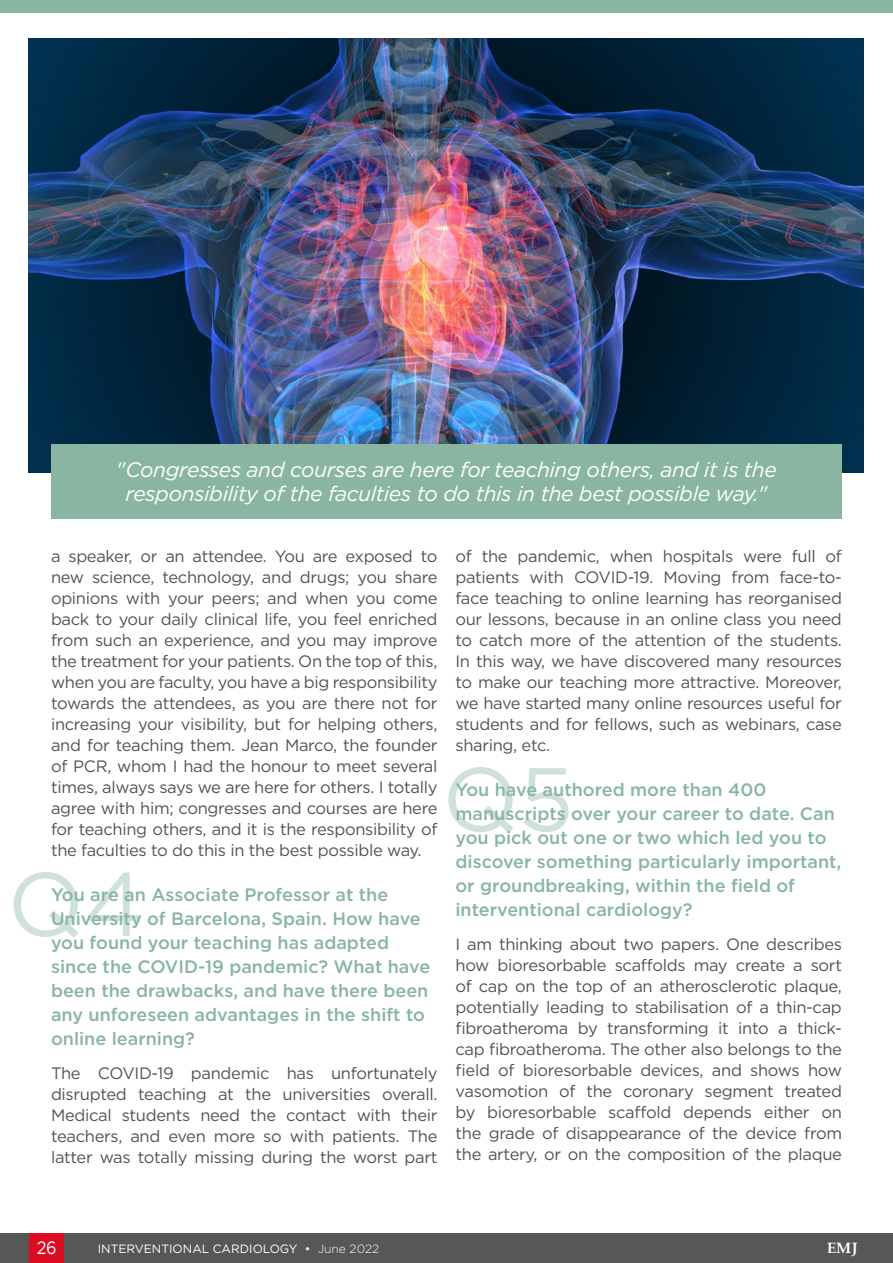
<style>
.page{position:relative;width:893px;height:1263px;background:#fff}
.page>*{position:absolute;margin:0;border:0;box-sizing:border-box;transform-origin:0 0}
.t1{font:90px "Gotham";color:#89b5a2}
.Body_Text_Quote{font:italic 21px/24px "Gotham";letter-spacing:-.02em;color:#fff;text-align:center}
.Interview_Question{font:500 18px/24px "Gotham";color:#89b5a2}
.t2{font:18px "Gotham";color:#fff;scale:.9 1}
.Body_Text{font:16.5px/21px "Gotham";letter-spacing:-.02em;color:#505457;text-align:justify}
.t3{font:700 15px "Palatino Linotype";color:#fff}
.t4{font:12px "Gotham";color:#fff}
.s1{font-weight:300}
</style>
<div class="page">
<div style="left:0;top:1233px;width:893px;height:30px;background:#575756"></div>
<div style="left:30px;top:1233px;width:34px;height:30px;background:#dc0c23"></div>
<div style="left:0;top:0;width:893px;height:13px;background:#89b5a2"></div>
<img style="left:28px;top:38px;width:835px;height:434px">
<div style="left:51px;top:444px;width:791px;height:75px;background:#89b5a2"></div>
<p class="Body_Text_Quote" style="left:116px;top:457px;width:662px">"Congresses and courses are here for teaching others, and it is the responsibility of the faculties to do this in the best possible way."</p>
<p class="Body_Text" style="left:51px;top:545px;width:388px">a speaker, or an attendee. You are exposed to new science, technology, and drugs; you share opinions with your peers; and when you come back to your daily clinical life, you feel enriched from such an experience, and you may improve the treatment for your patients. On the top of this, when you are faculty, you have a big responsibility towards the attendees, as you are there not for increasing your visibility, but for helping others, and for teaching them. Jean Marco, the founder of PCR, whom I had the honour to meet several times, always says we are here for others. I totally agree with him; congresses and courses are here for teaching others, and it is the responsibility of the faculties to do this in the best possible way.</p>
<p class="Interview_Question" style="left:51px;top:882px;width:381px">You are an Associate Professor at the University of Barcelona, Spain. How have you found your teaching has adapted since the COVID-19 pandemic? What have been the drawbacks, and have there been any unforeseen advantages in the shift to online learning?</p>
<p class="Body_Text" style="left:51px;top:1062px;width:388px">The COVID-19 pandemic has unfortunately disrupted teaching at the universities overall.<br>Medical students need the contact with their teachers, and even more so with patients. The latter was totally missing during the worst part</p>
<h1 class="t1" style="left:7px;top:846px;width:138px">Q4</h1>
<p class="Body_Text" style="left:455px;top:545px;width:388px">of the pandemic, when hospitals were full of patients with COVID-19. Moving from face-to&shy;face teaching to online learning has reorganised our lessons, because in an online class you need to catch more of the attention of the students.<br>In this way, we have discovered many resources to make our teaching more attractive. Moreover, we have started many online resources useful for students and for fellows, such as webinars, case sharing, etc.</p>
<p class="Interview_Question" style="left:455px;top:777px;width:387px">You have authored more than 400 manuscripts over your career to date. Can you pick out one or two which led you to discover something particularly important, or groundbreaking, within the field of interventional cardiology?</p>
<p class="Body_Text" style="left:455px;top:933px;width:388px">I am thinking about two papers. One describes how bioresorbable scaffolds may create a sort of cap on the top of an atherosclerotic plaque, potentially leading to stabilisation of a thin-cap fibroatheroma by transforming it into a thick&shy;cap fibroatheroma. The other also belongs to the field of bioresorbable devices, and shows how vasomotion of the coronary segment treated by bioresorbable scaffold depends either on the grade of disappearance of the device from the artery, or on the composition of the plaque</p>
<h1 class="t1" style="left:442px;top:742px;width:133px">Q5</h1>
<p class="t2" style="left:37px;top:1236px;width:24px">26</p>
<p class="t4" style="left:98px;top:1241px;width:283px">INTERVENTIONAL CARDIOLOGY • <span class="s1">June 2022</span></p>
<p class="t3" style="left:827px;top:1238px;width:32px">EMJ</p>
</div>
